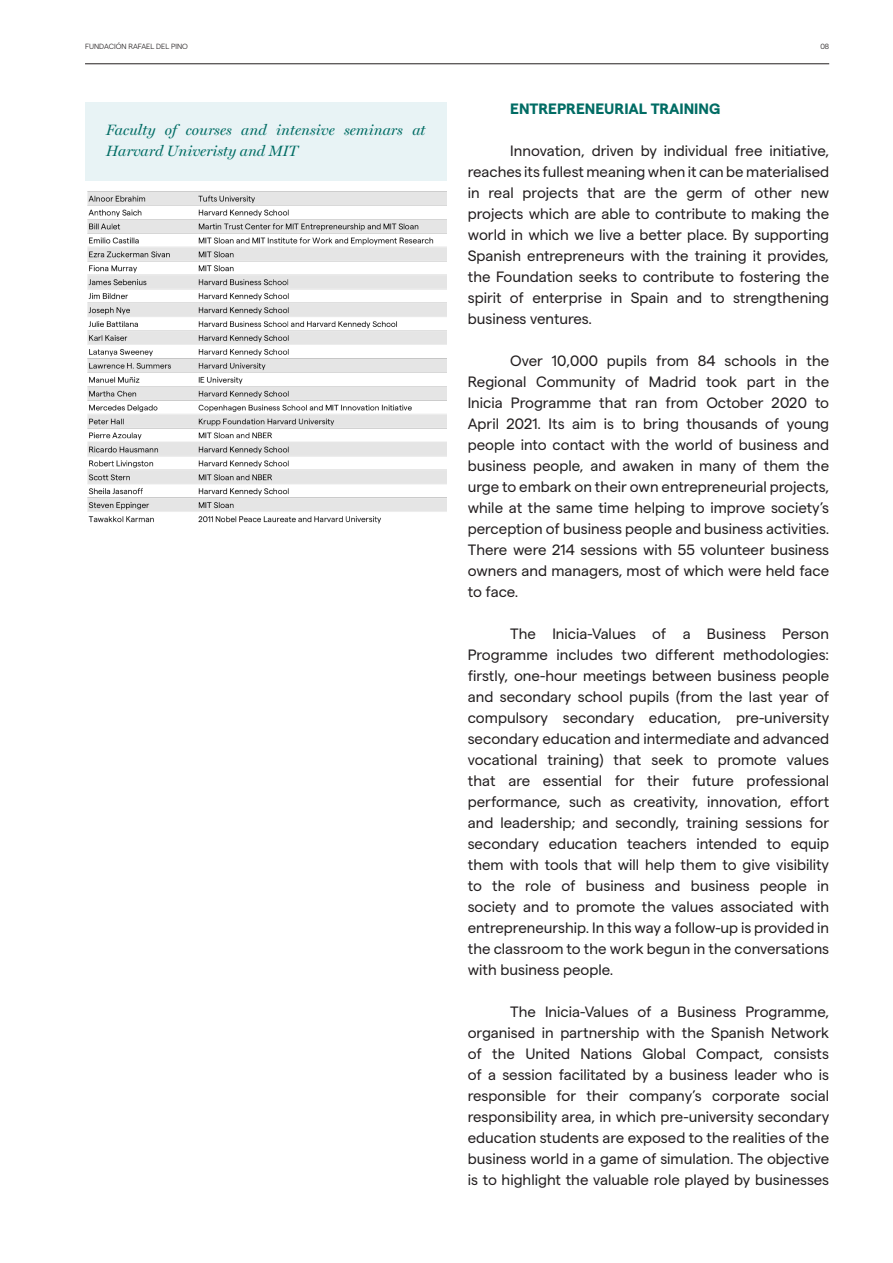
<style>
.page{position:relative;width:893px;height:1263px;background:#fff}
.page>*{position:absolute;margin:0;border:0;box-sizing:border-box;transform-origin:0 0}
.Indentado_1ª_Línia_d{font:15px/21px "Matter";color:#231f20;text-align:justify}
.Texto_Gráficos{font:italic 15px/21px "Miller Display";color:#006c64}
.Indentado_1ª_Línia_d-2{font:700 15px "Matter";color:#006c64}
.t1{font:300 7.5px "Matter";color:#231f20}
</style>
<div class="page">
<hr style="left:85px;top:63px;width:744px;height:1px;background:#231f20">
<div style="left:85px;top:103px;width:361px;height:78px;background:#e8f3f5"></div>
<img style="left:87px;top:191px;width:359px;height:333px">
<p class="t1" style="left:85px;top:41px;width:104px">FUNDACIÓN RAFAEL DEL PINO</p>
<p class="t1" style="left:820px;top:41px;width:10px">08</p>
<p class="Texto_Gráficos" style="left:106px;top:119px;width:321px">Faculty of courses and intensive seminars at<br>Harvard Univeristy and MIT</p>
<p class="Indentado_1ª_Línia_d-2" style="left:510px;top:98px;width:212px">ENTREPRENEURIAL TRAINING</p>
<p class="Indentado_1ª_Línia_d" style="left:468px;top:139px;width:363px;text-indent:43px">Innovation, driven by individual free initiative, reaches its fullest meaning when it can be materialised in real projects that are the germ of other new projects which are able to contribute to making the world in which we live a better place. By supporting Spanish entrepreneurs with the training it provides, the Foundation seeks to contribute to fostering the spirit of enterprise in Spain and to strengthening business ventures.</p>
<p class="Indentado_1ª_Línia_d" style="left:468px;top:349px;width:363px;text-indent:43px">Over 10,000 pupils from 84 schools in the Regional Community of Madrid took part in the Inicia Programme that ran from October 2020 to April 2021. Its aim is to bring thousands of young people into contact with the world of business and business people, and awaken in many of them the urge to embark on their own entrepreneurial projects, while at the same time helping to improve society’s perception of business people and business activities.<br>There were 214 sessions with 55 volunteer business owners and managers, most of which were held face to face.</p>
<p class="Indentado_1ª_Línia_d" style="left:468px;top:622px;width:363px;text-indent:43px">The Inicia-Values of a Business Person Programme includes two different methodologies: firstly, one-hour meetings between business people and secondary school pupils (from the last year of compulsory secondary education, pre-university secondary education and intermediate and advanced vocational training) that seek to promote values that are essential for their future professional performance, such as creativity, innovation, effort and leadership; and secondly, training sessions for secondary education teachers intended to equip them with tools that will help them to give visibility to the role of business and business people in society and to promote the values associated with entrepreneurship. In this way a follow-up is provided in the classroom to the work begun in the conversations with business people.</p>
<p class="Indentado_1ª_Línia_d" style="left:468px;top:1000px;width:363px;text-indent:43px">The Inicia-Values of a Business Programme, organised in partnership with the Spanish Network of the United Nations Global Compact, consists of a session facilitated by a business leader who is responsible for their company’s corporate social responsibility area, in which pre-university secondary education students are exposed to the realities of the business world in a game of simulation. The objective is to highlight the valuable role played by businesses</p>
</div>
